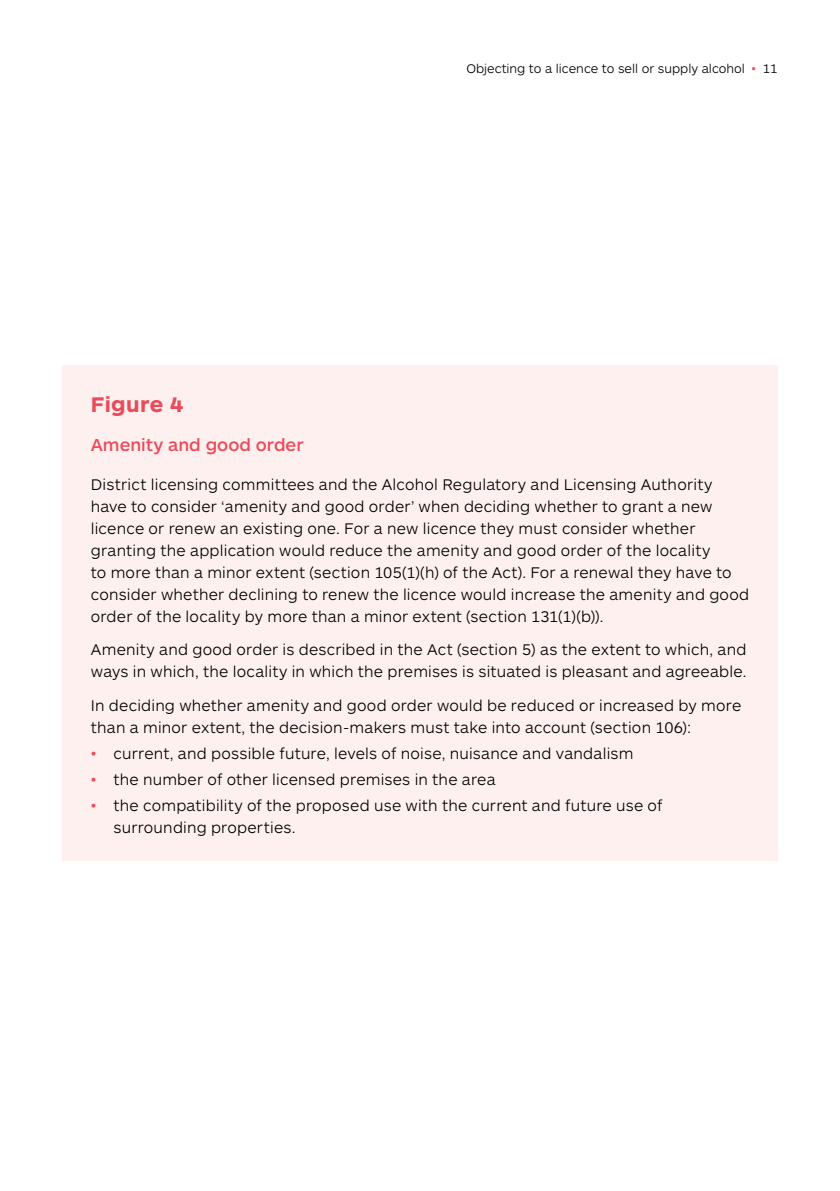
<style>
.page{position:relative;width:840px;height:1191px;background:#fff}
.page>*{position:absolute;margin:0;border:0;box-sizing:border-box;transform-origin:0 0}
.t1{font:700 22px "ARS Maquette Pro";letter-spacing:.02em;color:#e94b5b}
.t2{font:500 18px "ARS Maquette Pro";color:#e94b5b}
.t3{font:300 16px/22px "ARS Maquette Pro";letter-spacing:.015em;color:#000}
.t4{font:300 13px "ARS Maquette Pro";color:#000}
.s1{color:#e94b5b}
</style>
<div class="page">
<div style="left:62px;top:366px;width:715px;height:495px;background:#fef0ef"></div>
<p class="t4" style="left:466px;top:60px;width:312px">Objecting to a licence to sell or supply alcohol <span class="s1">•</span> 11</p>
<h1 class="t1" style="left:91px;top:390px;width:94px">Figure 4</h1>
<p class="t2" style="left:91px;top:433px;width:214px">Amenity and good order</p>
<p class="t3" style="left:91px;top:472px;width:659px">District licensing committees and the Alcohol Regulatory and Licensing Authority have to consider ‘amenity and good order’ when deciding whether to grant a new licence or renew an existing one. For a new licence they must consider whether granting the application would reduce the amenity and good order of the locality<br>to more than a minor extent (section 105(1)(h) of the Act). For a renewal they have to consider whether declining to renew the licence would increase the amenity and good order of the locality by more than a minor extent (section 131(1)(b)).</p>
<p class="t3" style="left:91px;top:638px;width:657px">Amenity and good order is described in the Act (section 5) as the extent to which, and ways in which, the locality in which the premises is situated is pleasant and agreeable.</p>
<p class="t3" style="left:91px;top:693px;width:651px">In deciding whether amenity and good order would be reduced or increased by more than a minor extent, the decision-makers must take into account (section 106):</p>
<p class="t3" style="left:91px;top:741px;width:544px"><span class="s1">•</span> current, and possible future, levels of noise, nuisance and vandalism</p>
<p class="t3" style="left:91px;top:767px;width:406px"><span class="s1">•</span> the number of other licensed premises in the area</p>
<p class="t3" style="left:113px;top:793px;width:550px;text-indent:-23px"><span class="s1">•</span> the compatibility of the proposed use with the current and future use of surrounding properties.</p>
</div>
